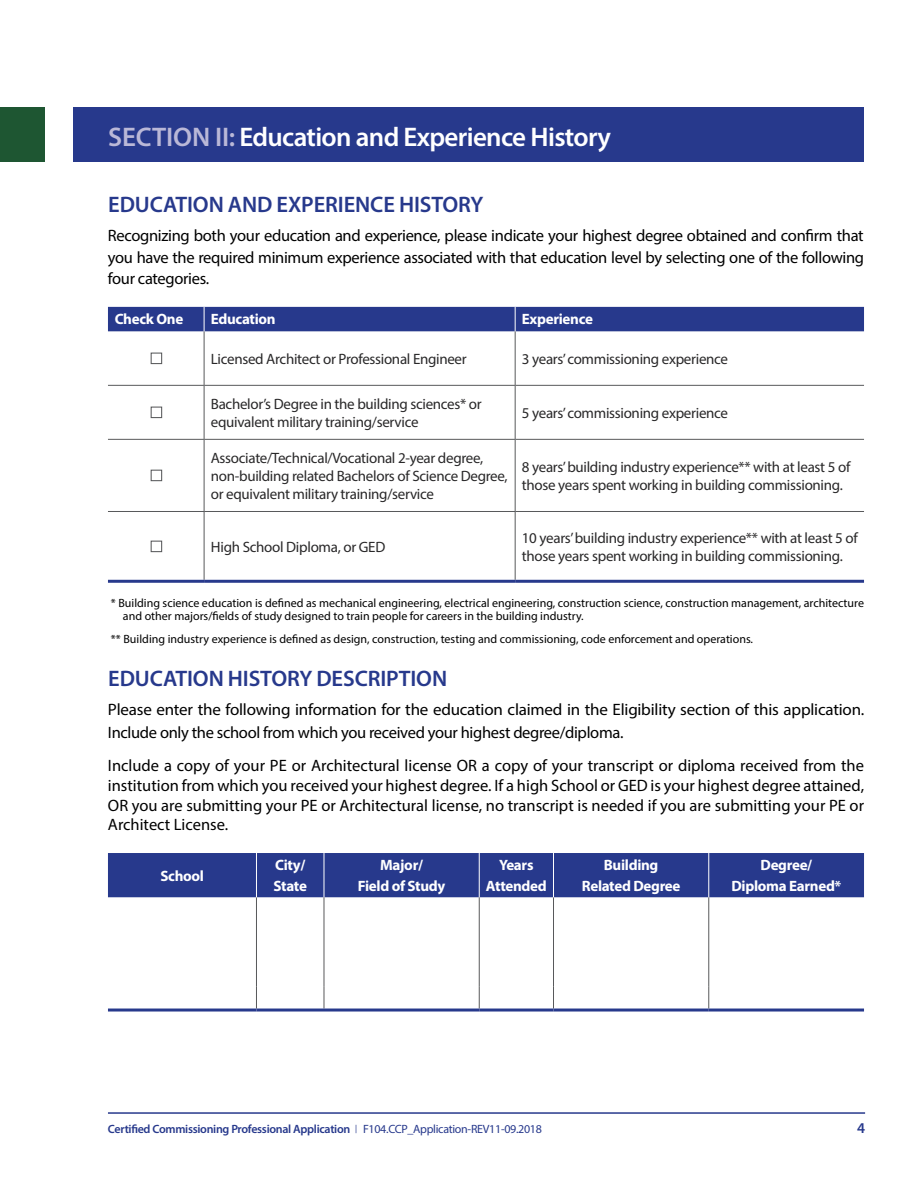
<style>
.page{position:relative;width:918px;height:1188px;background:#fff}
.page>*{position:absolute;margin:0;border:0;box-sizing:border-box;transform-origin:0 0}
.t1{font:600 27px "Myriad Pro";letter-spacing:-.025em;color:#fff}
.t2{font:600 22.5px "Myriad Pro";letter-spacing:-.005em;color:#27398c}
.t3{font:16.5px/19.8px "Myriad Pro";letter-spacing:-.02em;color:#000}
.t4{font:15px/18px "Myriad Pro";letter-spacing:-.02em;color:#292829}
.t5{font:700 15px/21px "Myriad Pro";letter-spacing:-.02em;color:#fff;text-align:center}
.t6{font:600 15px "Myriad Pro";color:#27398c}
.t7{font:12px/13.5px "Myriad Pro";color:#000}
.t8{font:600 12px "Myriad Pro";letter-spacing:-.025em;color:#27398c}
.s1{color:#bab8d7}
.s2{font-family:"Gotham";font-weight:400;font-size:9px}
.s3{font-weight:400}
</style>
<div class="page">
<hr style="left:108px;top:1112px;width:757px;height:2px;background:#27398c">
<hr style="left:515px;top:331px;width:1px;height:54px;background:#58595b">
<hr style="left:108px;top:385px;width:96px;height:1px;background:#58595b">
<hr style="left:204px;top:385px;width:311px;height:1px;background:#58595b">
<hr style="left:515px;top:385px;width:349px;height:1px;background:#58595b">
<hr style="left:515px;top:386px;width:1px;height:53px;background:#58595b">
<hr style="left:108px;top:439px;width:96px;height:1px;background:#58595b">
<hr style="left:204px;top:439px;width:311px;height:1px;background:#58595b">
<hr style="left:515px;top:439px;width:349px;height:1px;background:#58595b">
<hr style="left:515px;top:440px;width:1px;height:71px;background:#58595b">
<hr style="left:108px;top:511px;width:96px;height:1px;background:#58595b">
<hr style="left:204px;top:511px;width:311px;height:1px;background:#58595b">
<hr style="left:515px;top:511px;width:349px;height:1px;background:#58595b">
<hr style="left:515px;top:512px;width:1px;height:68px;background:#58595b">
<hr style="left:204px;top:331px;width:1px;height:54px;background:#58595b">
<hr style="left:204px;top:386px;width:1px;height:53px;background:#58595b">
<hr style="left:204px;top:440px;width:1px;height:71px;background:#58595b">
<hr style="left:204px;top:512px;width:1px;height:68px;background:#58595b">
<div style="left:108px;top:307px;width:756px;height:24px;background:#27398c"></div>
<hr style="left:108px;top:580px;width:96px;height:3px;background:#27398c">
<hr style="left:204px;top:580px;width:311px;height:3px;background:#27398c">
<hr style="left:515px;top:580px;width:349px;height:3px;background:#27398c">
<div style="left:151px;top:353px;width:11px;height:11px;border:1px solid #58595b"></div>
<div style="left:151px;top:407px;width:11px;height:11px;border:1px solid #58595b"></div>
<div style="left:151px;top:470px;width:11px;height:11px;border:1px solid #58595b"></div>
<div style="left:151px;top:541px;width:11px;height:11px;border:1px solid #58595b"></div>
<div style="left:108px;top:853px;width:756px;height:44px;background:#27398c"></div>
<hr style="left:708px;top:897px;width:1px;height:90px;background:#58595b">
<svg style="left:708px;top:987px;width:1px;height:21px"></svg>
<hr style="left:256px;top:897px;width:1px;height:90px;background:#58595b">
<hr style="left:324px;top:897px;width:1px;height:90px;background:#58595b">
<hr style="left:479px;top:897px;width:1px;height:90px;background:#58595b">
<hr style="left:553px;top:897px;width:1px;height:90px;background:#58595b">
<svg style="left:256px;top:987px;width:1px;height:21px"></svg>
<svg style="left:324px;top:987px;width:1px;height:21px"></svg>
<svg style="left:479px;top:987px;width:1px;height:21px"></svg>
<svg style="left:553px;top:987px;width:1px;height:21px"></svg>
<hr style="left:256px;top:853px;width:1px;height:44px;background:#fff">
<hr style="left:324px;top:853px;width:1px;height:44px;background:#fff">
<hr style="left:479px;top:853px;width:1px;height:44px;background:#fff">
<hr style="left:553px;top:853px;width:1px;height:44px;background:#fff">
<hr style="left:708px;top:853px;width:1px;height:44px;background:#fff">
<hr style="left:108px;top:1008px;width:148px;height:3px;background:#27398c">
<hr style="left:256px;top:1008px;width:68px;height:3px;background:#27398c">
<hr style="left:324px;top:1008px;width:155px;height:3px;background:#27398c">
<hr style="left:479px;top:1008px;width:74px;height:3px;background:#27398c">
<hr style="left:553px;top:1008px;width:156px;height:3px;background:#27398c">
<hr style="left:709px;top:1008px;width:155px;height:3px;background:#27398c">
<div style="left:0;top:108px;width:864px;height:54px;background:#27398c"></div>
<div style="left:0;top:81px;width:73px;height:108px;background:#fff"></div>
<div style="left:0;top:108px;width:45px;height:54px;background:#1e5632"></div>
<h1 class="t1" style="left:108px;top:119px;width:504px"><span class="s1">SECTION II:</span> Education and Experience History</h1>
<h2 class="t2" style="left:108px;top:190px;width:377px">EDUCATION AND EXPERIENCE HISTORY</h2>
<p class="t3" style="left:108px;top:224px;width:758px;line-height:22.5px">Recognizing both your education and experience, please indicate your highest degree obtained and confirm that you have the required minimum experience associated with that education level by selecting one of the following</p>
<p class="t3" style="left:108px;top:269px;width:103px">four categories.</p>
<p class="t5" style="left:115px;top:308px;width:70px">Check One</p>
<p class="t5" style="left:211px;top:308px;width:66px">Education</p>
<p class="t5" style="left:522px;top:308px;width:73px">Experience</p>
<p class="t4" style="left:211px;top:350px;width:257px">Licensed Architect or Professional Engineer</p>
<p class="t4" style="left:522px;top:350px;width:208px">3 years’ commissioning experience</p>
<p class="t4" style="left:211px;top:395px;width:272px">Bachelor’s Degree in the building sciences* or equivalent military training/service</p>
<p class="t4" style="left:522px;top:404px;width:208px">5 years’ commissioning experience</p>
<p class="t4" style="left:211px;top:449px;width:298px">Associate/Technical/Vocational 2-year degree, non-building related Bachelors of Science Degree, or equivalent military training/service</p>
<p class="t4" style="left:522px;top:458px;width:330px">8 years’ building industry experience** with at least 5 of those years spent working in building commissioning.</p>
<p class="t4" style="left:211px;top:538px;width:176px">High School Diploma, or GED</p>
<p class="t4" style="left:522px;top:529px;width:337px">10 years’ building industry experience** with at least 5 of those years spent working in building commissioning.</p>
<p class="t7" style="left:123px;top:596px;width:743px;text-indent:-12px">* Building science education is defined as mechanical engineering, electrical engineering, construction science, construction management, architecture and other majors/fields of study designed to train people for careers in the building industry.</p>
<p class="t7" style="left:111px;top:632px;width:644px">** Building industry experience is defined as design, construction, testing and commissioning, code enforcement and operations.</p>
<h2 class="t2" style="left:108px;top:664px;width:341px">EDUCATION HISTORY DESCRIPTION</h2>
<p class="t3" style="left:108px;top:698px;width:758px;line-height:22.5px">Please enter the following information for the education claimed in the Eligibility section of this application.<br>Include only the school from which you received your highest degree/diploma.</p>
<p class="t3" style="left:108px;top:755px;width:758px;text-align:justify">Include a copy of your PE or Architectural license OR a copy of your transcript or diploma received from the institution from which you received your highest degree. If a high School or GED is your highest degree attained, OR you are submitting your PE or Architectural license, no transcript is needed if you are submitting your PE or Architect License.</p>
<p class="t5" style="left:160px;top:865px;width:45px">School</p>
<p class="t5" style="left:273px;top:854px;width:35px;text-align:left">City/<br>State</p>
<p class="t5" style="left:358px;top:854px;width:89px">Major/<br>Field of Study</p>
<p class="t5" style="left:486px;top:854px;width:62px">Years<br>Attended</p>
<p class="t5" style="left:582px;top:854px;width:100px">Building<br>Related Degree</p>
<p class="t5" style="left:731px;top:854px;width:112px">Degree/<br>Diploma Earned*</p>
<p class="t8" style="left:108px;top:1122px;width:436px">Certified Commissioning Professional Application <span class="s2">|</span> <span class="s3">F104.CCP_Application-REV11-09.2018</span></p>
<p class="t6" style="left:857px;top:1119px;width:10px">4</p>
</div>
